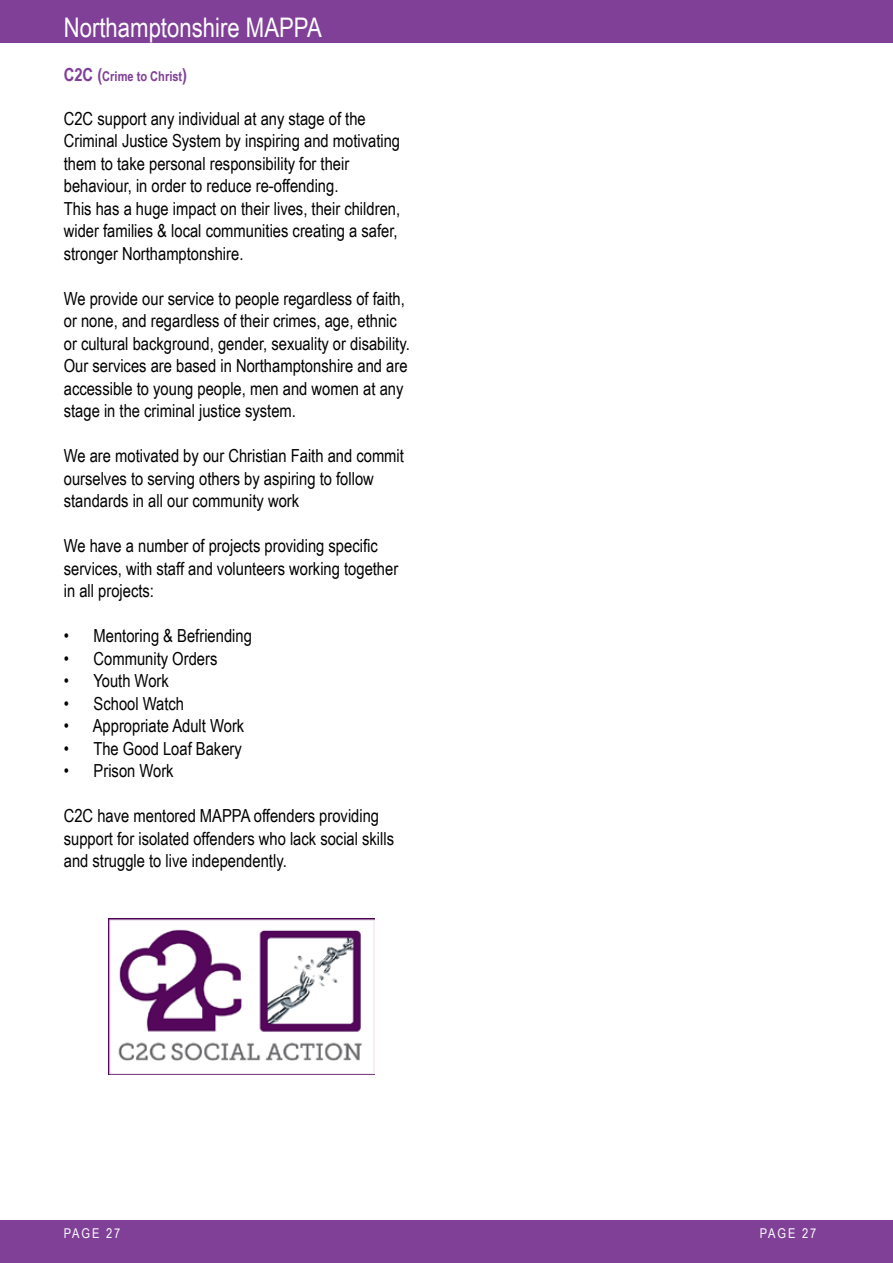
<style>
.page{position:relative;width:893px;height:1263px;background:#fff}
.page>*{position:absolute;margin:0;border:0;box-sizing:border-box;transform-origin:0 0}
.t1{font:27px "Arial Narrow";color:#fff}
.t2{font:18px/22.5px "Arial Narrow";color:#000}
.t3{font:700 13.5px "Arial Narrow";color:#7f3f98}
.t4{font:13.5px "Arial Narrow";letter-spacing:.14em;color:#fff}
.s1{font-size:18px}
</style>
<div class="page">
<img style="left:108px;top:918px;width:266px;height:157px">
<div style="left:0;top:1220px;width:893px;height:43px;background:#804098"></div>
<div style="left:0;top:0;width:893px;height:43px;background:#804098"></div>
<h1 class="t1" style="left:64px;top:12px;width:260px">Northamptonshire MAPPA</h1>
<p class="t3" style="left:64px;top:68px;width:125px"><span class="s1">C2C (</span>Crime to Christ<span class="s1">)</span></p>
<p class="t2" style="left:64px;top:107px;width:338px">C2C support any individual at any stage of the Criminal Justice System by inspiring and motivating them to take personal responsibility for their behaviour, in order to reduce re-offending.<br>This has a huge impact on their lives, their children, wider families &amp; local communities creating a safer, stronger Northamptonshire.</p>
<p class="t2" style="left:64px;top:287px;width:348px">We provide our service to people regardless of faith, or none, and regardless of their crimes, age, ethnic or cultural background, gender, sexuality or disability.<br>Our services are based in Northamptonshire and are accessible to young people, men and women at any stage in the criminal justice system.</p>
<p class="t2" style="left:64px;top:445px;width:342px">We are motivated by our Christian Faith and commit ourselves to serving others by aspiring to follow standards in all our community work</p>
<p class="t2" style="left:64px;top:535px;width:336px">We have a number of projects providing specific services, with staff and volunteers working together in all projects:</p>
<p class="t2" style="left:64px;top:625px;width:190px">• Mentoring &amp; Befriending</p>
<p class="t2" style="left:64px;top:647px;width:155px">• Community Orders</p>
<p class="t2" style="left:64px;top:670px;width:107px">• Youth Work</p>
<p class="t2" style="left:64px;top:692px;width:122px">• School Watch</p>
<p class="t2" style="left:64px;top:715px;width:182px">• Appropriate Adult Work</p>
<p class="t2" style="left:64px;top:737px;width:180px">• The Good Loaf Bakery</p>
<p class="t2" style="left:64px;top:760px;width:111px">• Prison Work</p>
<p class="t2" style="left:64px;top:805px;width:332px">C2C have mentored MAPPA offenders providing support for isolated offenders who lack social skills and struggle to live independently.</p>
<p class="t4" style="left:64px;top:1225px;width:58px">PAGE 27</p>
<p class="t4" style="left:760px;top:1225px;width:58px">PAGE 27</p>
</div>
